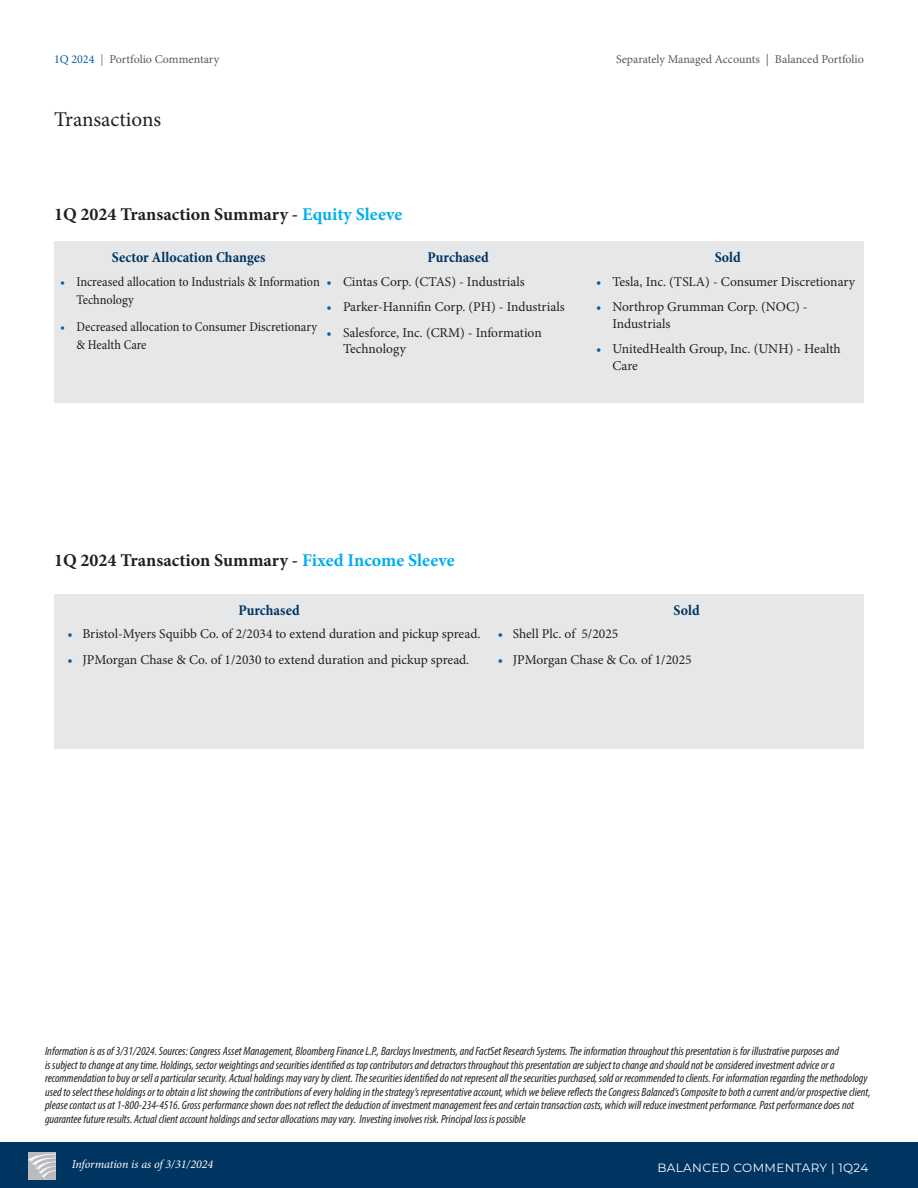
<style>
.page{position:relative;width:918px;height:1188px;background:#fff}
.page>*{position:absolute;margin:0;border:0;box-sizing:border-box;transform-origin:0 0}
.body{font:21px "Minion Pro";color:#231f20}
.body-2{font:700 18px "Minion Pro";color:#231f20}
.body-3{font:700 condensed 15px "Minion Pro";letter-spacing:.005em;color:#003562}
.t1{font:13.5px/16.5px "Minion Pro";letter-spacing:-.005em;color:#231f20}
.t2{font:condensed 13.5px/18px "Minion Pro";color:#231f20}
.body-4{font:italic condensed 12px/13.5px "Myriad Pro";color:#231f20}
.master_headings{font:12px "Minion Pro";color:#57585a}
.body-5{font:italic 12px "Minion Pro";letter-spacing:-.005em;color:#fff}
.t3{font:12px "Montserrat";letter-spacing:.03em;color:#fff}
.s1{color:#0161aa}
.s2{color:#787878}
.s3{color:#00aeef}
</style>
<div class="page">
<div style="left:54px;top:241px;width:810px;height:162px;background:#e6e7e9"></div>
<div style="left:54px;top:594px;width:810px;height:155px;background:#e6e7e9"></div>
<div style="left:0;top:1142px;width:918px;height:46px;background:#003562"></div>
<img style="left:28px;top:1152px;width:27px;height:27px">
<p class="master_headings" style="left:54px;top:51px;width:167px"><span class="s1">1Q 2024</span> <span class="s2">|</span> Portfolio Commentary</p>
<p class="master_headings" style="left:616px;top:51px;width:249px">Separately Managed Accounts | Balanced Portfolio</p>
<p class="body" style="left:54px;top:105px;width:109px">Transactions</p>
<p class="body-2" style="left:54px;top:202px;width:350px">1Q 2024 Transaction Summary - <span class="s3">Equity Sleeve</span></p>
<p class="body-3" style="left:112px;top:247px;width:155px">Sector Allocation Changes</p>
<p class="body-3" style="left:428px;top:247px;width:63px">Purchased</p>
<p class="body-3" style="left:715px;top:247px;width:28px">Sold</p>
<p class="t2" style="left:76px;top:273px;width:245px;text-indent:-16px"><span class="s1">•</span> Increased allocation to Industrials &amp; Information<br>Technology</p>
<p class="t2" style="left:76px;top:318px;width:242px;text-indent:-16px"><span class="s1">•</span> Decreased allocation to Consumer Discretionary &amp; Health Care</p>
<p class="t1" style="left:327px;top:273px;width:200px"><span class="s1">•</span> Cintas Corp. (CTAS) - Industrials</p>
<p class="t1" style="left:327px;top:299px;width:240px"><span class="s1">•</span> Parker-Hannifin Corp. (PH) - Industrials</p>
<p class="t1" style="left:343px;top:324px;width:200px;text-indent:-16px"><span class="s1">•</span> Salesforce, Inc. (CRM) - Information<br>Technology</p>
<p class="t1" style="left:596px;top:273px;width:261px"><span class="s1">•</span> Tesla, Inc. (TSLA) - Consumer Discretionary</p>
<p class="t1" style="left:613px;top:299px;width:197px;text-indent:-16px"><span class="s1">•</span> Northrop Grumman Corp. (NOC) -<br>Industrials</p>
<p class="t1" style="left:613px;top:341px;width:230px;text-indent:-16px"><span class="s1">•</span> UnitedHealth Group, Inc. (UNH) - Health<br>Care</p>
<p class="body-2" style="left:54px;top:547px;width:402px">1Q 2024 Transaction Summary - <span class="s3">Fixed Income Sleeve</span></p>
<p class="body-3" style="left:238px;top:600px;width:63px">Purchased</p>
<p class="body-3" style="left:674px;top:600px;width:28px">Sold</p>
<p class="t1" style="left:68px;top:626px;width:414px"><span class="s1">•</span> Bristol-Myers Squibb Co. of 2/2034 to extend duration and pickup spread.</p>
<p class="t1" style="left:68px;top:651px;width:403px"><span class="s1">•</span> JPMorgan Chase &amp; Co. of 1/2030 to extend duration and pickup spread.</p>
<p class="t1" style="left:498px;top:626px;width:122px"><span class="s1">•</span> Shell Plc. of 5/2025</p>
<p class="t1" style="left:498px;top:651px;width:196px"><span class="s1">•</span> JPMorgan Chase &amp; Co. of 1/2025</p>
<p class="body-4" style="left:45px;top:1044px;width:827px">Information is as of 3/31/2024. Sources: Congress Asset Management, Bloomberg Finance L.P., Barclays Investments, and FactSet Research Systems. The information throughout this presentation is for illustrative purposes and<br>is subject to change at any time. Holdings, sector weightings and securities identified as top contributors and detractors throughout this presentation are subject to change and should not be considered investment advice or a recommendation to buy or sell a particular security. Actual holdings may vary by client. The securities identified do not represent all the securities purchased, sold or recommended to clients. For information regarding the methodology used to select these holdings or to obtain a list showing the contributions of every holding in the strategy’s representative account, which we believe reflects the Congress Balanced’s Composite to both a current and/or prospective client, please contact us at 1-800-234-4516. Gross performance shown does not reflect the deduction of investment management fees and certain transaction costs, which will reduce investment performance. Past performance does not guarantee future results. Actual client account holdings and sector allocations may vary. Investing involves risk. Principal loss is possible</p>
<p class="body-5" style="left:72px;top:1155px;width:143px">Information is as of 3/31/2024</p>
<p class="t3" style="left:657px;top:1159px;width:212px">BALANCED COMMENTARY | 1Q24</p>
</div>
